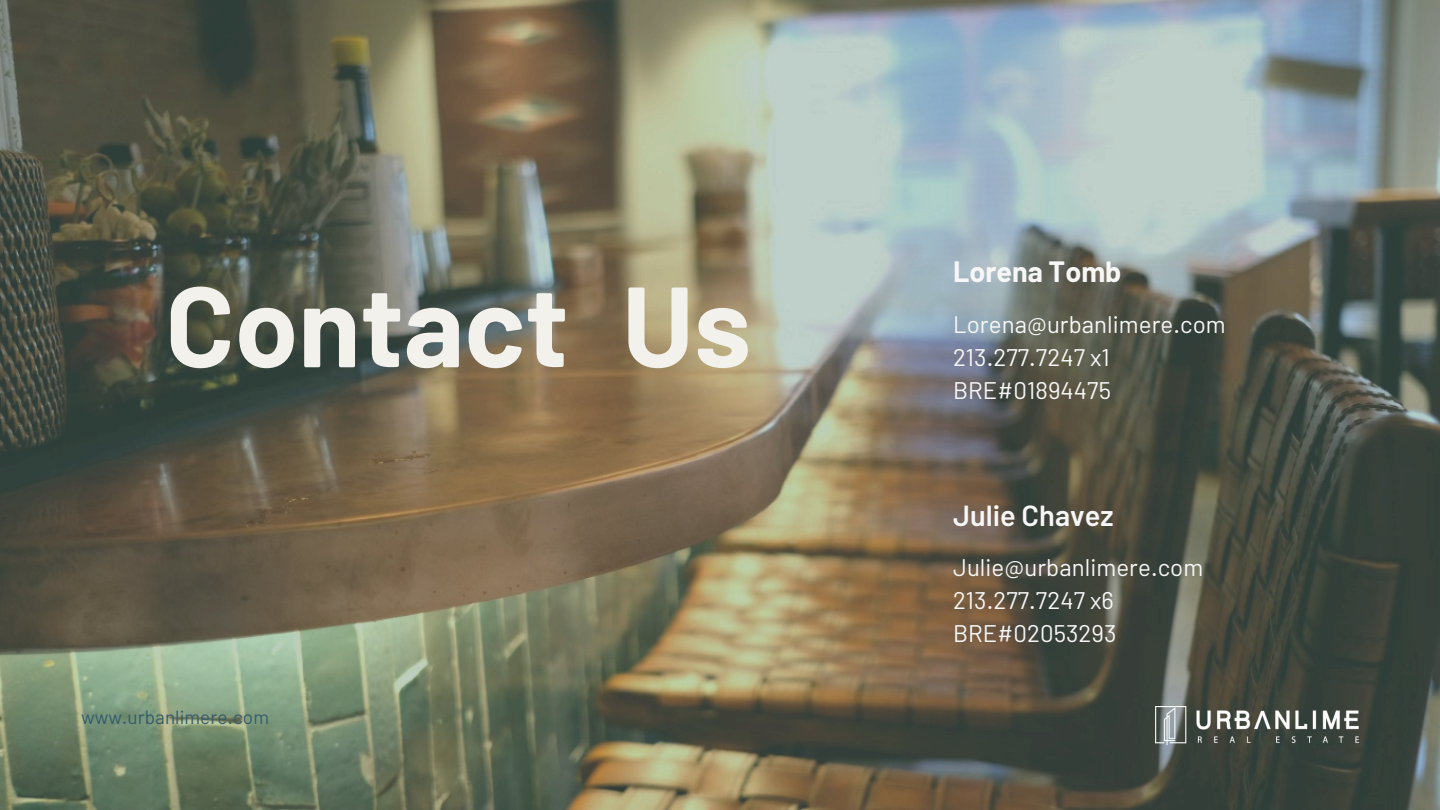
<style>
.page{position:relative;width:1440px;height:810px;background:#fff}
.page>*{position:absolute;margin:0;border:0;box-sizing:border-box;transform-origin:0 0}
.t1{font:700 114px "Barlow";color:#f2f1ec}
.t2{font:600 29px "Barlow";color:#f7f7f7}
.t3{font:700 28.7px "Barlow";color:#f7f7f7}
.t4{font:24px/33px "Barlow";letter-spacing:.005em;color:#f7f7f7}
.t5{font:19px "Barlow";letter-spacing:.005em;color:#365b6d}
</style>
<div class="page">
<img style="left:0;top:0;width:1440px;height:810px">
<img style="left:1156px;top:707px;width:203px;height:37px">
<h1 class="t1" style="left:165px;top:253px;width:405px">Contact</h1>
<h1 class="t1" style="left:622px;top:253px;width:131px">Us</h1>
<p class="t5" style="left:81px;top:705px;width:190px">www.urbanlimere.com</p>
<h3 class="t3" style="left:953px;top:253px;width:170px">Lorena Tomb</h3>
<h3 class="t4" style="left:953px;top:307px;width:274px">Lorena@urbanlimere.com<br>213.277.7247 x1<br>BRE#01894475</h3>
<h2 class="t2" style="left:953px;top:497px;width:162px">Julie Chavez</h2>
<h2 class="t4" style="left:953px;top:550px;width:252px">Julie@urbanlimere.com<br>213.277.7247 x6<br>BRE#02053293</h2>
</div>
